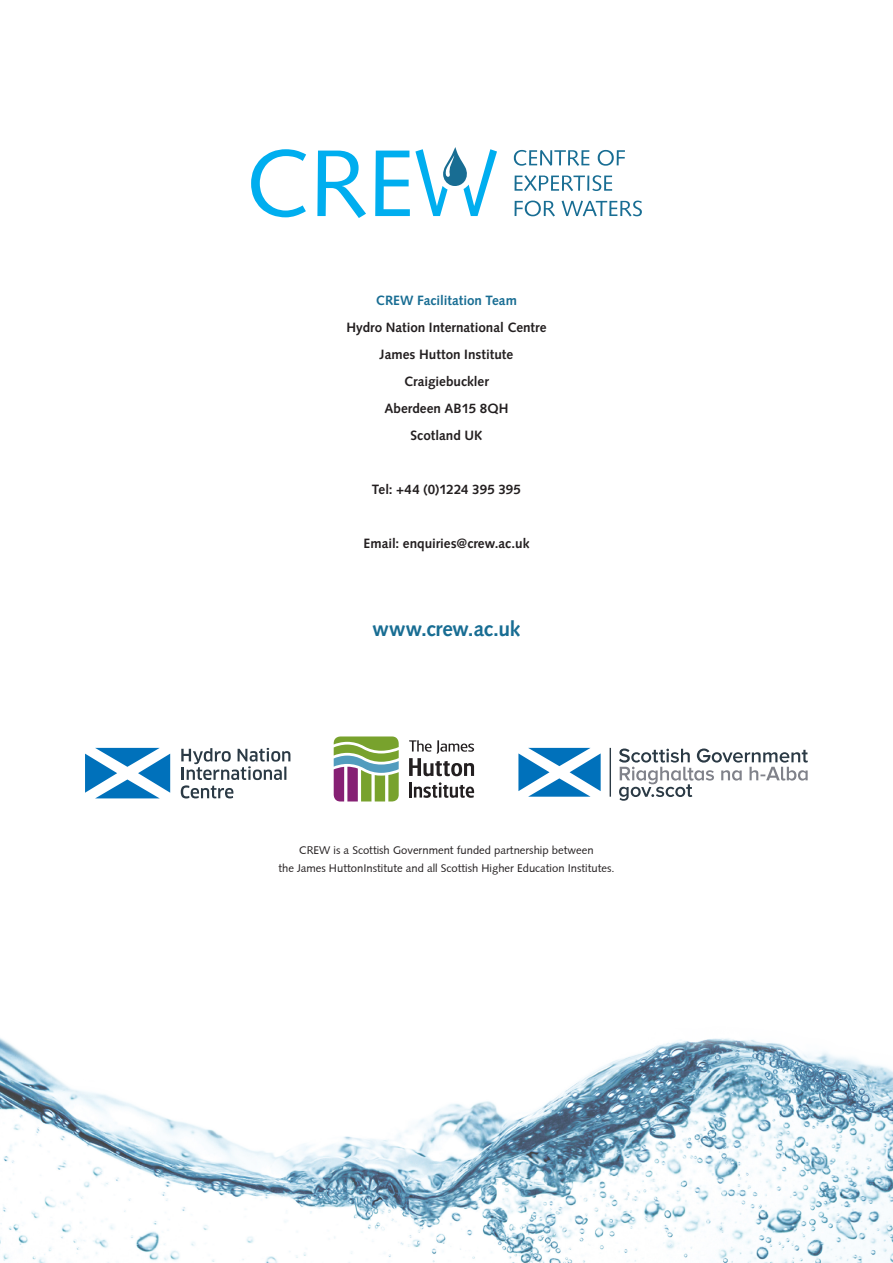
<style>
.page{position:relative;width:893px;height:1263px;background:#fff}
.page>*{position:absolute;margin:0;border:0;box-sizing:border-box;transform-origin:0 0}
.t1{font:700 21px "Syntax LT Std";letter-spacing:-.01em;color:#186d93}
.t2{font:700 13.5px "Syntax LT Std";color:#231f20}
.t3{font:700 13.5px "Syntax LT Std";color:#186d93}
.t4{font:11.25px "Syntax";color:#231f20}
</style>
<div class="page">
<svg style="left:251px;top:149px;width:55px;height:68px"></svg>
<svg style="left:317px;top:151px;width:49px;height:67px"></svg>
<svg style="left:514px;top:150px;width:75px;height:16px"></svg>
<svg style="left:598px;top:150px;width:27px;height:16px"></svg>
<svg style="left:515px;top:175px;width:97px;height:16px"></svg>
<svg style="left:515px;top:201px;width:40px;height:15px"></svg>
<svg style="left:562px;top:201px;width:80px;height:15px"></svg>
<svg style="left:375px;top:147px;width:122px;height:69px"></svg>
<svg style="left:181px;top:748px;width:109px;height:50px"></svg>
<svg style="left:85px;top:748px;width:85px;height:50px"></svg>
<svg style="left:334px;top:736px;width:65px;height:65px"></svg>
<svg style="left:409px;top:740px;width:65px;height:36px"></svg>
<hr style="left:409px;top:782px;width:3px;height:15px;background:#231f20">
<svg style="left:414px;top:782px;width:60px;height:16px"></svg>
<hr style="left:610px;top:748px;width:1px;height:49px;background:#2b3a45">
<svg style="left:518px;top:748px;width:83px;height:49px"></svg>
<svg style="left:619px;top:748px;width:189px;height:53px"></svg>
<img style="left:0;top:1038px;width:893px;height:225px">
<p class="t3" style="left:376px;top:293px;width:143px">CREW Facilitation Team</p>
<p class="t2" style="left:346px;top:320px;width:202px">Hydro Nation International Centre</p>
<p class="t2" style="left:380px;top:347px;width:135px">James Hutton Institute</p>
<p class="t2" style="left:404px;top:374px;width:86px">Craigiebuckler</p>
<p class="t2" style="left:384px;top:401px;width:126px">Aberdeen AB15 8QH</p>
<p class="t2" style="left:411px;top:428px;width:73px">Scotland UK</p>
<p class="t2" style="left:372px;top:482px;width:151px">Tel: +44 (0)1224 395 395</p>
<p class="t2" style="left:364px;top:536px;width:167px">Email: enquiries@crew.ac.uk</p>
<p class="t1" style="left:373px;top:617px;width:149px">www.crew.ac.uk</p>
<p class="t4" style="left:299px;top:843px;width:296px">CREW is a Scottish Government funded partnership between</p>
<p class="t4" style="left:278px;top:861px;width:338px">the James HuttonInstitute and all Scottish Higher Education Institutes.</p>
</div>
